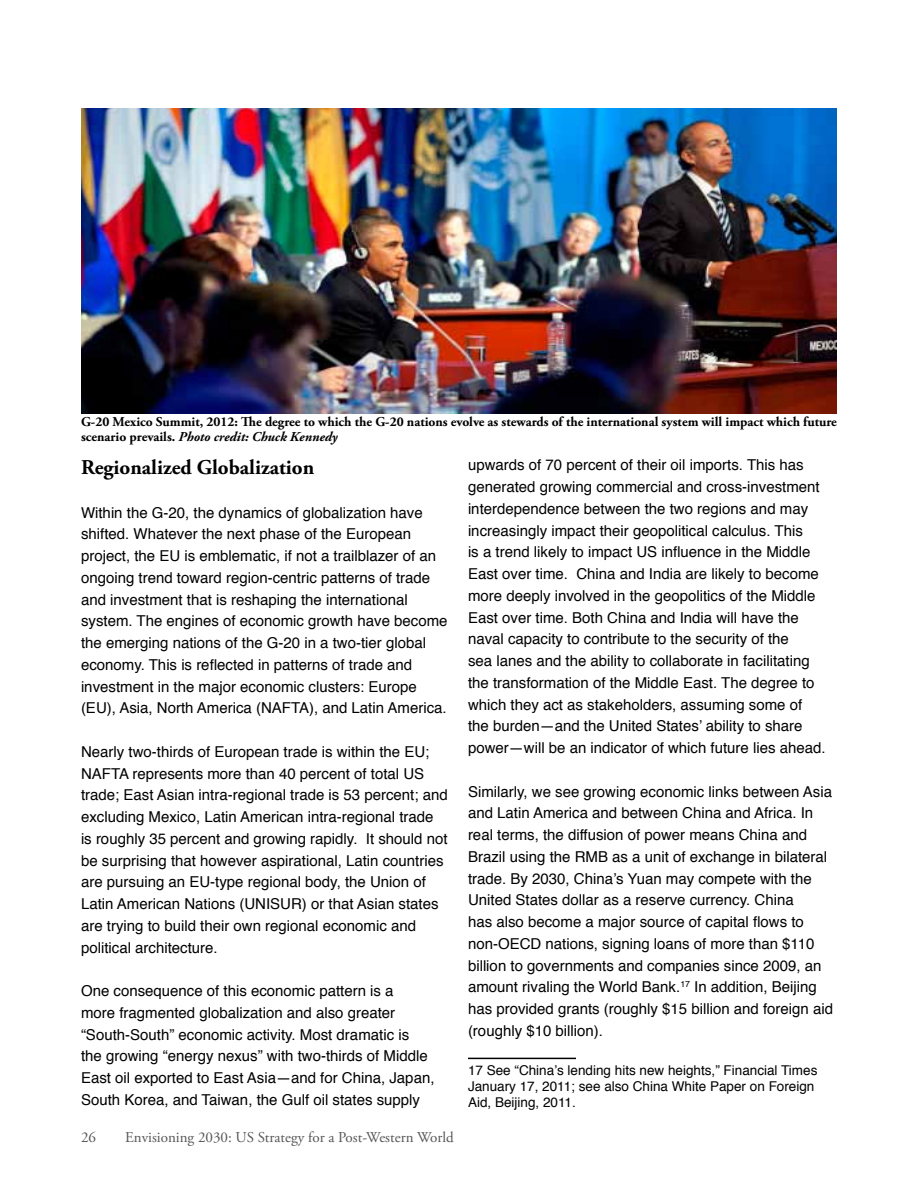
<style>
.page{position:relative;width:918px;height:1188px;background:#fff}
.page>*{position:absolute;margin:0;border:0;box-sizing:border-box;transform-origin:0 0}
.t1{font:700 21px "Adobe Garamond Pro";color:#000}
.t2{font:15px/21.8px "Helvetica";color:#000}
.t3{font:15px "Adobe Garamond Pro";color:#565655}
.t4{font:700 13.5px/15px "Adobe Garamond Pro";color:#000}
.t5{font:13.5px/16.2px "Helvetica";color:#000}
.s1{font-style:italic}
</style>
<div class="page">
<img style="left:81px;top:108px;width:756px;height:305px">
<hr style="left:468px;top:1058px;width:108px;height:1px;background:#000">
<p class="t4" style="left:81px;top:414px;width:757px">G-20 Mexico Summit, 2012: The degree to which the G-20 nations evolve as stewards of the international system will impact which future scenario prevails. <span class="s1">Photo credit: Chuck Kennedy</span></p>
<h1 class="t1" style="left:81px;top:455px;width:235px">Regionalized Globalization</h1>
<p class="t2" style="left:81px;top:502px;width:368px">Within the G-20, the dynamics of globalization have shifted. Whatever the next phase of the European project, the EU is emblematic, if not a trailblazer of an ongoing trend toward region-centric patterns of trade and investment that is reshaping the international system. The engines of economic growth have become the emerging nations of the G-20 in a two-tier global economy. This is reflected in patterns of trade and investment in the major economic clusters: Europe (EU), Asia, North America (NAFTA), and Latin America.</p>
<p class="t2" style="left:81px;top:741px;width:368px">Nearly two-thirds of European trade is within the EU; NAFTA represents more than 40 percent of total US trade; East Asian intra-regional trade is 53 percent; and excluding Mexico, Latin American intra-regional trade is roughly 35 percent and growing rapidly. It should not be surprising that however aspirational, Latin countries are pursuing an EU-type regional body, the Union of Latin American Nations (UNISUR) or that Asian states are trying to build their own regional economic and political architecture.</p>
<p class="t2" style="left:81px;top:981px;width:355px">One consequence of this economic pattern is a<br>more fragmented globalization and also greater “South-South” economic activity. Most dramatic is<br>the growing “energy nexus” with two-thirds of Middle East oil exported to East Asia—and for China, Japan, South Korea, and Taiwan, the Gulf oil states supply</p>
<p class="t2" style="left:468px;top:455px;width:359px">upwards of 70 percent of their oil imports. This has generated growing commercial and cross-investment interdependence between the two regions and may increasingly impact their geopolitical calculus. This<br>is a trend likely to impact US influence in the Middle East over time. China and India are likely to become more deeply involved in the geopolitics of the Middle East over time. Both China and India will have the naval capacity to contribute to the security of the<br>sea lanes and the ability to collaborate in facilitating the transformation of the Middle East. The degree to which they act as stakeholders, assuming some of the burden—and the United States’ ability to share power—will be an indicator of which future lies ahead.</p>
<p class="t2" style="left:468px;top:781px;width:367px">Similarly, we see growing economic links between Asia and Latin America and between China and Africa. In real terms, the diffusion of power means China and Brazil using the RMB as a unit of exchange in bilateral trade. By 2030, China’s Yuan may compete with the United States dollar as a reserve currency. China<br>has also become a major source of capital flows to non-OECD nations, signing loans of more than $110 billion to governments and companies since 2009, an amount rivaling the World Bank.<sup>17</sup> In addition, Beijing has provided grants (roughly $15 billion and foreign aid (roughly $10 billion).</p>
<p class="t5" style="left:468px;top:1062px;width:351px">17 See “China’s lending hits new heights,” Financial Times<br>January 17, 2011; see also China White Paper on Foreign<br>Aid, Beijing, 2011.</p>
<p class="t3" style="left:81px;top:1128px;width:16px">26</p>
<p class="t3" style="left:125px;top:1128px;width:330px">Envisioning 2030: US Strategy for a Post-Western World</p>
</div>
